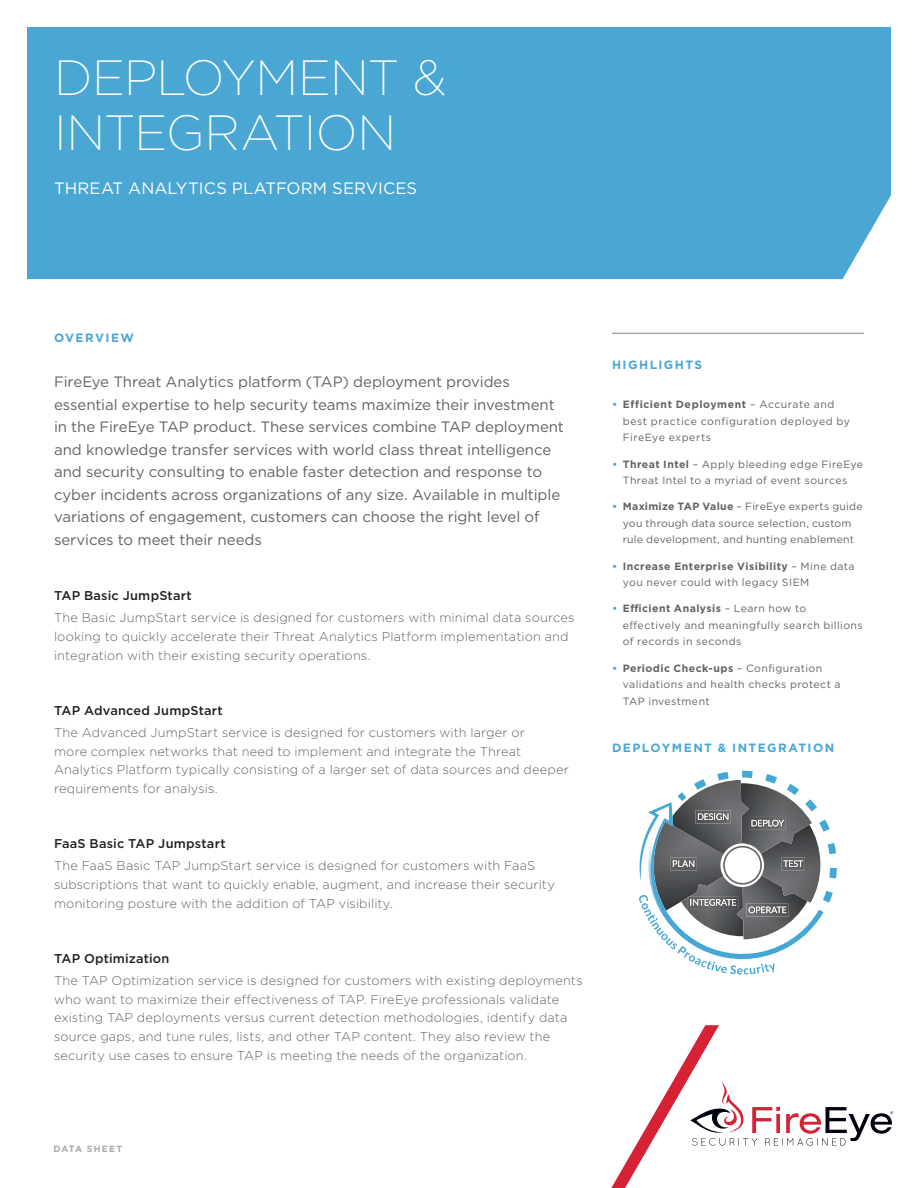
<style>
.page{position:relative;width:918px;height:1188px;background:#fff}
.page>*{position:absolute;margin:0;border:0;box-sizing:border-box;transform-origin:0 0}
.DS_Head_33_White{font:200 49.5px/55.5px "Gotham";letter-spacing:-.005em;color:#fff}
.DS_Head_11_White{font:16.5px "Gotham";letter-spacing:.005em;color:#fff}
.Text_Intro_10_25{font:15px/22.5px "Gotham";letter-spacing:-.005em;color:#636366}
.Text_Body_8_5{font:300 12.75px/18.8px "Gotham";letter-spacing:.01em;color:#636366}
.Head_8_5_L1{font:500 12.75px "Gotham";letter-spacing:.015em;color:#231f20}
.Headline_8_Caps{font:700 12px "Gotham";letter-spacing:.12em;color:#4aa7d4}
.t1{font:10.5px/16.5px "Gotham";letter-spacing:.035em;color:#636366}
.t2{font:700 9px "Gotham";letter-spacing:.135em;color:#a8a9ad}
.s1{font-weight:700;color:#4aa7d4}
.s2{font-weight:700}
</style>
<div class="page">
<div style="left:27px;top:27px;width:864px;height:252px;background:#4aa7d4"></div>
<svg style="left:611px;top:1025px;width:282px;height:163px"></svg>
<hr style="left:612px;top:333px;width:252px;height:1px;background:#a8a9ad">
<svg style="left:639px;top:771px;width:198px;height:204px"></svg>
<p class="DS_Head_33_White" style="left:54px;top:48px;width:394px">DEPLOYMENT &amp;<br>INTEGRATION</p>
<p class="DS_Head_11_White" style="left:54px;top:178px;width:365px">THREAT ANALYTICS PLATFORM SERVICES</p>
<p class="Headline_8_Caps" style="left:54px;top:330px;width:82px">OVERVIEW</p>
<p class="Text_Intro_10_25" style="left:54px;top:371px;width:512px">FireEye Threat Analytics platform (TAP) deployment provides essential expertise to help security teams maximize their investment in the FireEye TAP product. These services combine TAP deployment and knowledge transfer services with world class threat intelligence and security consulting to enable faster detection and response to cyber incidents across organizations of any size. Available in multiple variations of engagement, customers can choose the right level of services to meet their needs</p>
<p class="Head_8_5_L1" style="left:54px;top:587px;width:139px">TAP Basic JumpStart</p>
<p class="Text_Body_8_5" style="left:54px;top:608px;width:522px">The Basic JumpStart service is designed for customers with minimal data sources looking to quickly accelerate their Threat Analytics Platform implementation and integration with their existing security operations.</p>
<p class="Head_8_5_L1" style="left:54px;top:702px;width:170px">TAP Advanced JumpStart</p>
<p class="Text_Body_8_5" style="left:54px;top:723px;width:516px">The Advanced JumpStart service is designed for customers with larger or<br>more complex networks that need to implement and integrate the Threat Analytics Platform typically consisting of a larger set of data sources and deeper requirements for analysis.</p>
<p class="Head_8_5_L1" style="left:54px;top:835px;width:173px">FaaS Basic TAP Jumpstart</p>
<p class="Text_Body_8_5" style="left:54px;top:856px;width:502px">The FaaS Basic TAP JumpStart service is designed for customers with FaaS subscriptions that want to quickly enable, augment, and increase their security monitoring posture with the addition of TAP visibility.</p>
<p class="Head_8_5_L1" style="left:54px;top:950px;width:117px">TAP Optimization</p>
<p class="Text_Body_8_5" style="left:54px;top:971px;width:530px">The TAP Optimization service is designed for customers with existing deployments who want to maximize their effectiveness of TAP. FireEye professionals validate existing TAP deployments versus current detection methodologies, identify data source gaps, and tune rules, lists, and other TAP content. They also review the security use cases to ensure TAP is meeting the needs of the organization.</p>
<p class="Headline_8_Caps" style="left:612px;top:357px;width:92px">HIGHLIGHTS</p>
<p class="t1" style="left:623px;top:396px;width:229px;text-indent:-11px"><span class="s1">•</span> <span class="s2">Efficient Deployment</span> – Accurate and best practice configuration deployed by<br>FireEye experts</p>
<p class="t1" style="left:612px;top:455px;width:253px;text-align:center"><span class="s1">•</span> <span class="s2">Threat Intel</span> – Apply bleeding edge FireEye<br>Threat Intel to a myriad of event sources</p>
<p class="t1" style="left:612px;top:498px;width:252px;text-align:center"><span class="s1">•</span> <span class="s2">Maximize TAP Value</span> – FireEye experts guide you through data source selection, custom rule development, and hunting enablement</p>
<p class="t1" style="left:623px;top:557px;width:233px;text-indent:-11px"><span class="s1">•</span> <span class="s2">Increase Enterprise Visibility</span> – Mine data you never could with legacy SIEM</p>
<p class="t1" style="left:623px;top:600px;width:241px;text-indent:-11px"><span class="s1">•</span> <span class="s2">Efficient Analysis</span> – Learn how to effectively and meaningfully search billions of records in seconds</p>
<p class="t1" style="left:623px;top:659px;width:219px;text-indent:-11px"><span class="s1">•</span> <span class="s2">Periodic Check-ups</span> – Configuration validations and health checks protect a<br>TAP investment</p>
<p class="Headline_8_Caps" style="left:612px;top:740px;width:224px">DEPLOYMENT &amp; INTEGRATION</p>
<p class="t2" style="left:54px;top:1143px;width:70px">DATA SHEET</p>
</div>
